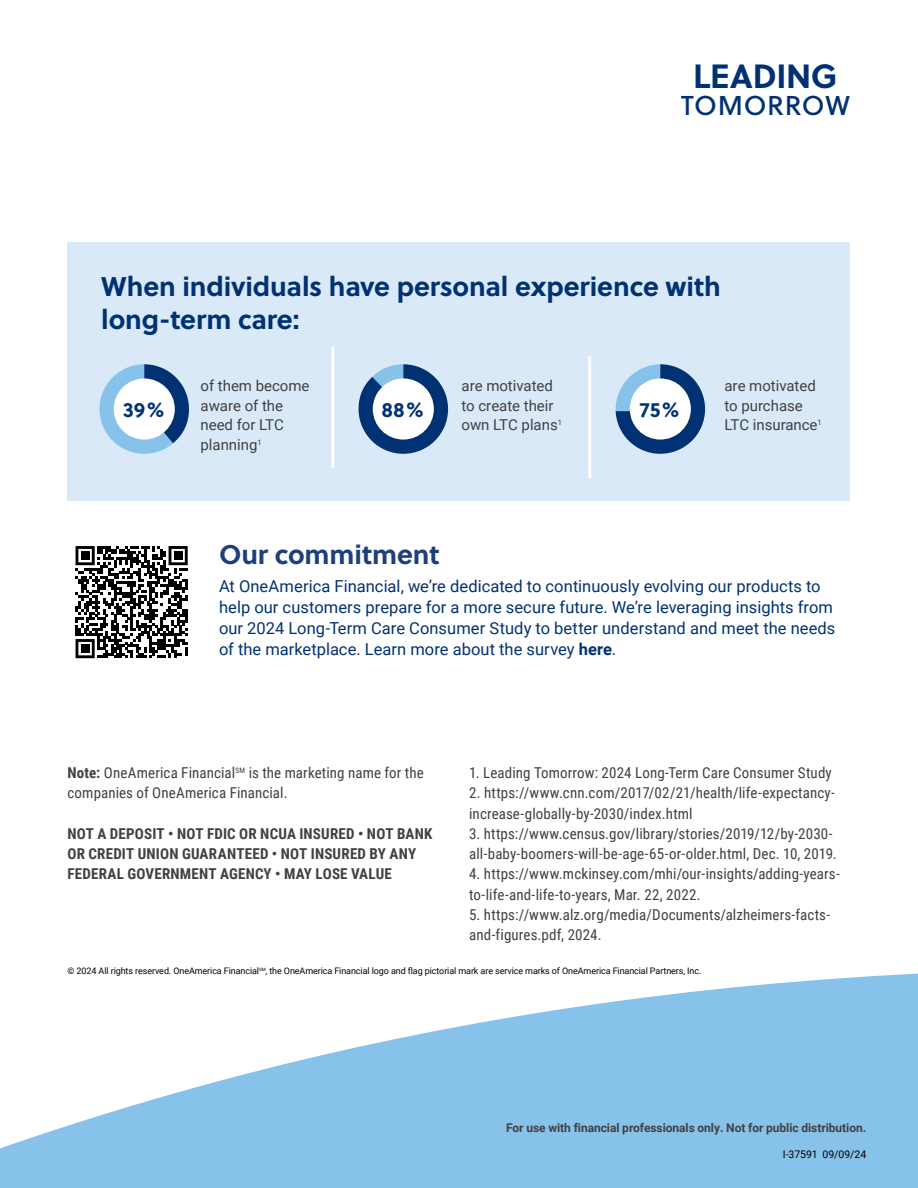
<style>
.page{position:relative;width:918px;height:1188px;background:#fff}
.page>*{position:absolute;margin:0;border:0;box-sizing:border-box;transform-origin:0 0}
.t1{font:700 33.6px "Soleil";letter-spacing:-.01em;color:#003273}
.t2{font:27.15px "Soleil Bk";letter-spacing:.025em;color:#003273}
.t3{font:700 27px/33px "Soleil";letter-spacing:-.005em;color:#003273}
.t4{font:700 27px "Soleil";letter-spacing:-.005em;color:#1d3f7c}
.t5{font:700 20.7px "Soleil";color:#003373}
.t6{font:16.5px/21px "Roboto";letter-spacing:.005em;color:#003273}
.t7{font:15px/20.2px "Roboto Condensed";letter-spacing:.01em;color:#414042}
.t8{font:700 15px/20.2px "Roboto Condensed";letter-spacing:.015em;color:#414042}
.t9{font:15px/19.5px "Roboto";color:#414042}
.t10{font:700 12px "Roboto";letter-spacing:-.005em;color:#414042}
.t11{font:10.5px "Roboto";letter-spacing:-.005em;color:#000}
.t12{font:9px "Roboto";letter-spacing:-.01em;color:#000}
.s1{font-weight:700}
</style>
<div class="page">
<svg style="left:0;top:973px;width:918px;height:215px;fill:#87c2ea"></svg>
<div style="left:68px;top:242px;width:782px;height:259px;background:#d9e9f7"></div>
<svg style="left:99px;top:364px;width:90px;height:90px"></svg>
<div style="left:114px;top:378px;width:61px;height:62px;background:#fff;border-radius:50%"></div>
<svg style="left:359px;top:364px;width:89px;height:90px"></svg>
<div style="left:373px;top:378px;width:61px;height:62px;background:#fff;border-radius:50%"></div>
<svg style="left:615px;top:364px;width:90px;height:90px"></svg>
<div style="left:630px;top:378px;width:61px;height:62px;background:#fff;border-radius:50%"></div>
<hr style="left:331px;top:347px;width:3px;height:121px;background:#fff">
<hr style="left:588px;top:356px;width:3px;height:122px;background:#fff">
<svg style="left:76px;top:546px;width:112px;height:112px"></svg>
<div style="left:81px;top:552px;width:8px;height:8px;background:#000"></div>
<div style="left:174px;top:552px;width:8px;height:8px;background:#000"></div>
<div style="left:81px;top:645px;width:8px;height:8px;background:#000"></div>
<h1 class="t1" style="left:693px;top:50px;width:146px">LEADING</h1>
<h2 class="t2" style="left:681px;top:85px;width:171px">TOMORROW</h2>
<h3 class="t3" style="left:101px;top:268px;width:621px">When individuals have personal experience with long-term care:</h3>
<h3 class="t5" style="left:123px;top:393px;width:43px">39%</h3>
<p class="t9" style="left:201px;top:375px;width:110px">of them become aware of the need for LTC planning<sup>1</sup></p>
<p class="t9" style="left:462px;top:375px;width:102px">are motivated to create their own LTC plans<sup>1</sup></p>
<p class="t9" style="left:724px;top:375px;width:99px">are motivated to purchase<br>LTC insurance<sup>1</sup></p>
<h3 class="t5" style="left:382px;top:393px;width:44px">88%</h3>
<h3 class="t5" style="left:640px;top:393px;width:41px">75%</h3>
<h3 class="t4" style="left:219px;top:534px;width:222px">Our commitment</h3>
<p class="t6" style="left:219px;top:575px;width:618px">At OneAmerica Financial, we’re dedicated to continuously evolving our products to help our customers prepare for a more secure future. We’re leveraging insights from our 2024 Long-Term Care Consumer Study to better understand and meet the needs of the marketplace. Learn more about the survey <span class="s1">here</span>.</p>
<p class="t7" style="left:68px;top:762px;width:358px"><span class="s1">Note:</span> OneAmerica Financial<sup>SM</sup> is the marketing name for the companies of OneAmerica Financial.</p>
<p class="t8" style="left:68px;top:823px;width:366px">NOT A DEPOSIT • NOT FDIC OR NCUA INSURED • NOT BANK<br>OR CREDIT UNION GUARANTEED • NOT INSURED BY ANY<br>FEDERAL GOVERNMENT AGENCY • MAY LOSE VALUE</p>
<p class="t7" style="left:469px;top:762px;width:364px">1. Leading Tomorrow: 2024 Long-Term Care Consumer Study</p>
<p class="t7" style="left:469px;top:782px;width:367px">2. https://www.cnn.com/2017/02/21/health/life-expectancy&shy;increase-globally-by-2030/index.html</p>
<p class="t7" style="left:469px;top:823px;width:369px">3. https://www.census.gov/library/stories/2019/12/by-2030- all-baby-boomers-will-be-age-65-or-older.html, Dec. 10, 2019.</p>
<p class="t7" style="left:469px;top:863px;width:372px">4. https://www.mckinsey.com/mhi/our-insights/adding-years&shy;to-life-and-life-to-years, Mar. 22, 2022.</p>
<p class="t7" style="left:469px;top:904px;width:363px">5. https://www.alz.org/media/Documents/alzheimers-facts&shy;and-figures.pdf, 2024.</p>
<p class="t12" style="left:68px;top:965px;width:635px">© 2024 All rights reserved. OneAmerica Financial<sup>SM</sup>, the OneAmerica Financial logo and flag pictorial mark are service marks of OneAmerica Financial Partners, Inc.</p>
<p class="t10" style="left:506px;top:1119px;width:362px">For use with financial professionals only. Not for public distribution.</p>
<p class="t11" style="left:783px;top:1147px;width:85px">I-37591 09/09/24</p>
</div>
